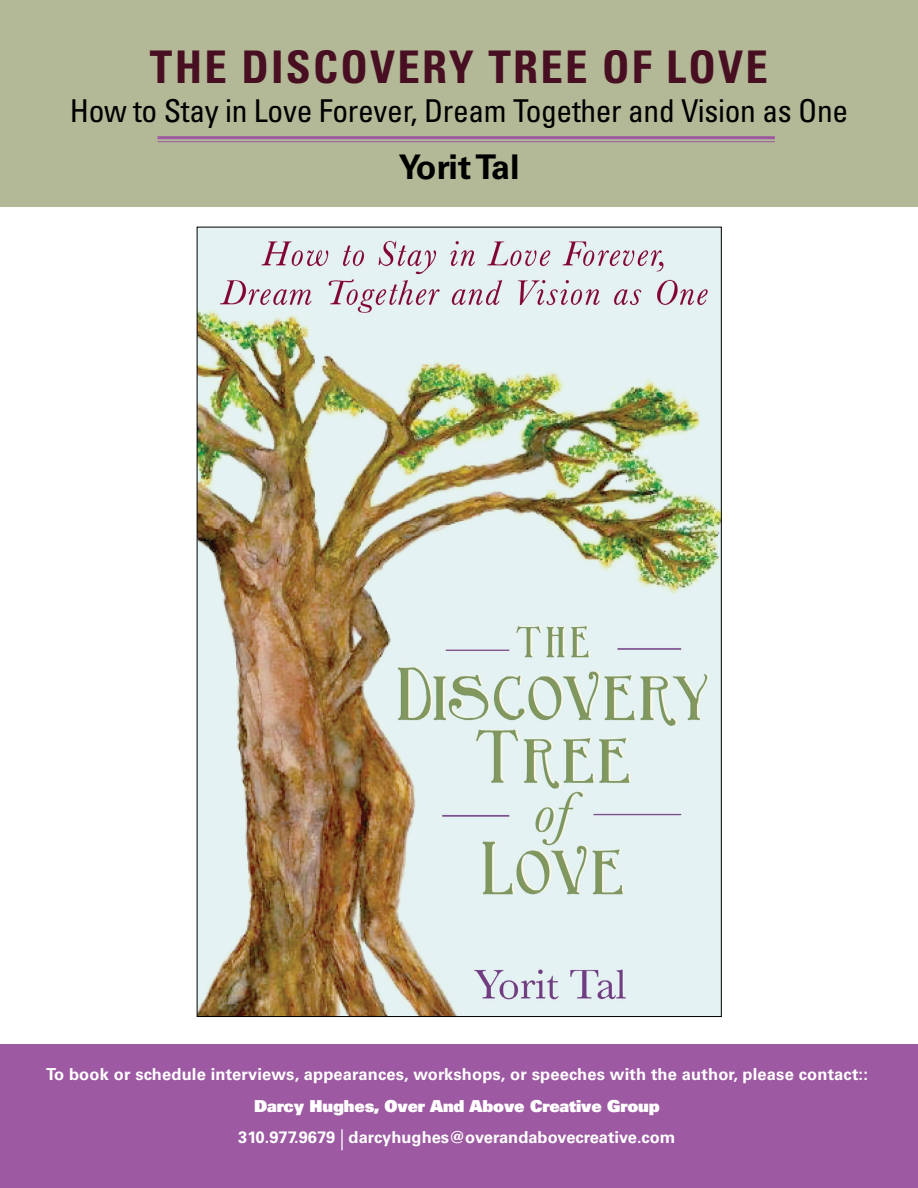
<style>
.page{position:relative;width:918px;height:1188px;background:#fff}
.page>*{position:absolute;margin:0;border:0;box-sizing:border-box;transform-origin:0 0}
.BookTitle{font:700 condensed 45px "Univers";letter-spacing:.05em;color:#470f21}
.t1{font:700 34.05px "Univers";letter-spacing:-.02em;color:#000}
.BookSubtitle{font:condensed 31.5px "Univers";letter-spacing:-.01em;color:#000}
.UniversBold{font:700 16.5px "Univers";letter-spacing:.01em;color:#fff}
.UniversRoman{font:900 16.5px "Univers";letter-spacing:-.01em;color:#fff}
.s1{font-weight:300;font-size:21px}
</style>
<div class="page">
<div style="left:0;top:0;width:918px;height:206px;background:#b3b996"></div>
<img style="left:199px;top:229px;width:521px;height:786px">
<div style="left:0;top:1044px;width:918px;height:144px;background:#9d59a2"></div>
<hr style="left:158px;top:136px;width:617px;height:3px;background:#9d59a2">
<hr style="left:158px;top:141px;width:617px;height:1px;background:#9d59a2">
<p class="BookTitle" style="left:150px;top:39px;width:620px">THE DISCOVERY TREE OF LOVE</p>
<p class="BookSubtitle" style="left:70px;top:91px;width:780px">How to Stay in Love Forever, Dream Together and Vision as One</p>
<p class="t1" style="left:398px;top:147px;width:123px">Yorit Tal</p>
<p class="UniversBold" style="left:46px;top:1065px;width:823px">To book or schedule interviews, appearances, workshops, or speeches with the author, please contact::</p>
<p class="UniversRoman" style="left:254px;top:1095px;width:407px">Darcy Hughes, Over And Above Creative Group</p>
<p class="UniversBold" style="left:238px;top:1128px;width:439px">310.977.9679 <span class="s1">|</span> darcyhughes@overandabovecreative.com</p>
</div>
